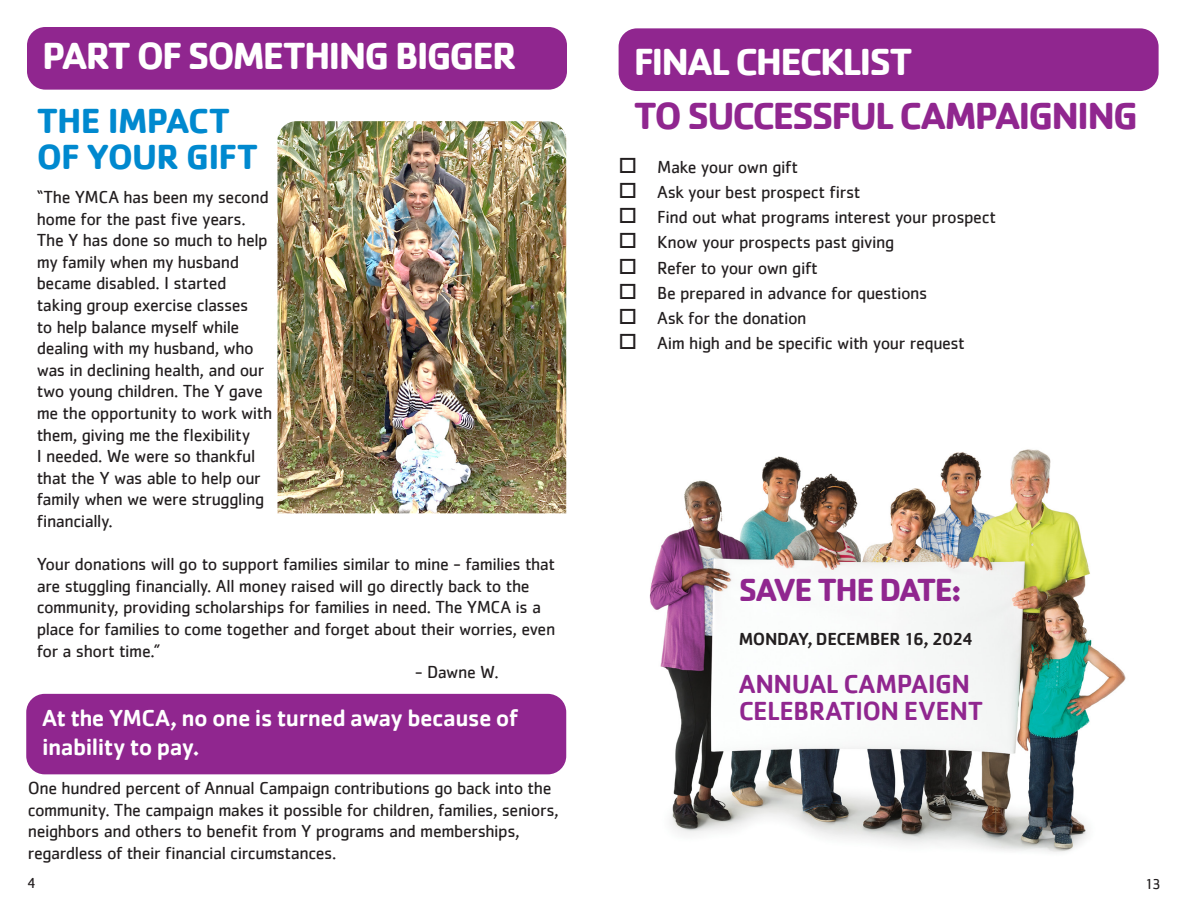
<style>
.page{position:relative;width:1188px;height:918px;background:#fff}
.page>*{position:absolute;margin:0;border:0;box-sizing:border-box;transform-origin:0 0}
.t1{font:700 39px "Cachet";letter-spacing:-.05em;color:#fff}
.t2{font:700 39px "Cachet";letter-spacing:-.05em;color:#90268f}
.t3{font:700 36px "Cachet";letter-spacing:-.025em;color:#0089cf}
.t4{font:700 33px "Cachet";letter-spacing:-.05em;color:#90268f}
.t5{font:500 27px/27px "Cachet";letter-spacing:-.02em;color:#90268f}
.t6{font:500 24px/28.8px "Cachet";letter-spacing:-.025em;color:#fff}
.t7{font:18px/21.6px "Cachet";letter-spacing:-.025em;color:#231f20}
.t8{font:500 18px "Cachet";letter-spacing:-.025em;color:#231f20}
.t9{font:15px "Cachet";color:#231f20}
</style>
<div class="page">
<div style="left:27px;top:27px;width:540px;height:63px;background:#90268f;border-radius:18px"></div>
<div style="left:26px;top:694px;width:540px;height:80px;background:#90268f;border-radius:18px"></div>
<img style="left:278px;top:121px;width:288px;height:392px">
<div style="left:619px;top:28px;width:540px;height:63px;background:#90268f;border-radius:18px"></div>
<img style="left:649px;top:449px;width:477px;height:403px">
<p class="t1" style="left:42px;top:31px;width:476px">PART OF SOMETHING BIGGER</p>
<p class="t3" style="left:37px;top:98px;width:195px">THE IMPACT</p>
<p class="t3" style="left:37px;top:134px;width:223px">OF YOUR GIFT</p>
<p class="t7" style="left:37px;top:186px;width:234px">“The YMCA has been my second home for the past five years.</p>
<p class="t7" style="left:37px;top:229px;width:233px">The Y has done so much to help my family when my husband became disabled. I started</p>
<p class="t7" style="left:37px;top:294px;width:213px">taking group exercise classes</p>
<p class="t7" style="left:37px;top:315px;width:219px">to help balance myself while dealing with my husband, who</p>
<p class="t7" style="left:37px;top:359px;width:237px">was in declining health, and our two young children. The Y gave me the opportunity to work with them, giving me the flexibility<br>I needed. We were so thankful that the Y was able to help our family when we were struggling financially.</p>
<p class="t7" style="left:37px;top:553px;width:520px">Your donations will go to support families similar to mine - families that are stuggling financially. All money raised will go directly back to the community, providing scholarships for families in need. The YMCA is a place for families to come together and forget about their worries, even for a short time.”</p>
<p class="t7" style="left:415px;top:661px;width:85px">- Dawne W.</p>
<p class="t6" style="left:42px;top:703px;width:478px">At the YMCA, no one is turned away because of inability to pay.</p>
<p class="t7" style="left:28px;top:777px;width:532px">One hundred percent of Annual Campaign contributions go back into the community. The campaign makes it possible for children, families, seniors, neighbors and others to benefit from Y programs and memberships, regardless of their financial circumstances.</p>
<p class="t1" style="left:634px;top:36px;width:280px">FINAL CHECKLIST</p>
<p class="t2" style="left:634px;top:90px;width:506px">TO SUCCESSFUL CAMPAIGNING</p>
<p class="t7" style="left:619px;top:156px;width:181px">□ Make your own gift</p>
<p class="t7" style="left:619px;top:181px;width:243px">□ Ask your best prospect first</p>
<p class="t7" style="left:619px;top:206px;width:379px">□ Find out what programs interest your prospect</p>
<p class="t7" style="left:619px;top:231px;width:277px">□ Know your prospects past giving</p>
<p class="t7" style="left:619px;top:256px;width:201px">□ Refer to your own gift</p>
<p class="t7" style="left:619px;top:282px;width:310px">□ Be prepared in advance for questions</p>
<p class="t7" style="left:619px;top:307px;width:190px">□ Ask for the donation</p>
<p class="t7" style="left:619px;top:332px;width:348px">□ Aim high and be specific with your request</p>
<p class="t4" style="left:739px;top:569px;width:225px">SAVE THE DATE:</p>
<p class="t8" style="left:739px;top:628px;width:236px">MONDAY, DECEMBER 16, 2024</p>
<p class="t5" style="left:739px;top:670px;width:246px">ANNUAL CAMPAIGN<br>CELEBRATION EVENT</p>
<p class="t9" style="left:27px;top:874px;width:10px">4</p>
<p class="t9" style="left:1145px;top:875px;width:18px">13</p>
</div>
